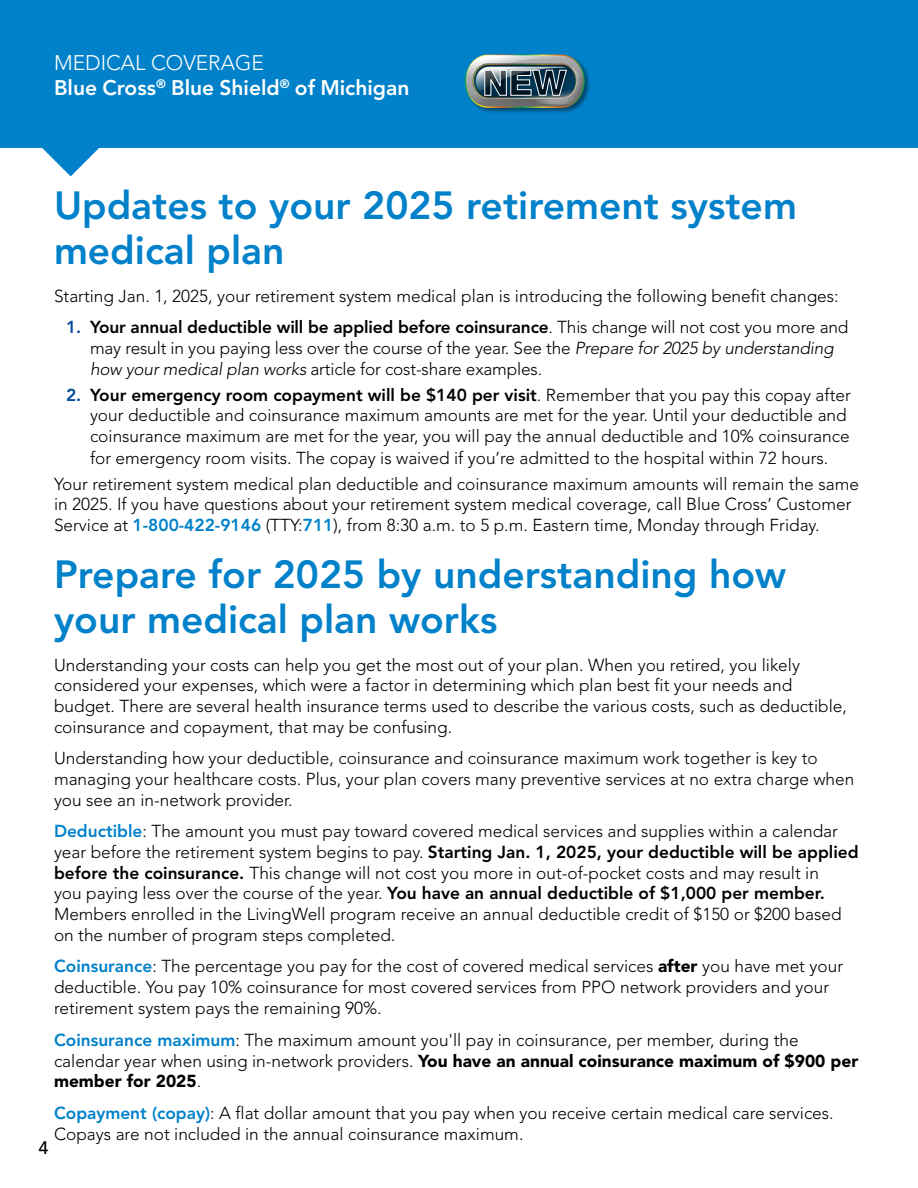
<style>
.page{position:relative;width:918px;height:1188px;background:#fff}
.page>*{position:absolute;margin:0;border:0;box-sizing:border-box;transform-origin:0 0}
.t1{font:800 39px/45px "Avenir LT Std";color:#0081c9}
.t2{font:800 21px/25.2px "Avenir LT Std";color:#fff}
.t3{font:500 18px "Avenir LT Std";color:#000}
.t4{font:300 17.25px/20.7px "Avenir LT Std";color:#000}
.s1{font-weight:300}
.s2{font-weight:800;color:#004a98}
.s3{font-weight:800}
.s4{font-style:italic}
.s5{font-weight:800;color:#0081c9}
.s6{font-weight:900}
</style>
<div class="page">
<svg style="left:42px;top:148px;width:57px;height:28px"></svg>
<div style="left:0;top:0;width:918px;height:148px;background:#0081c9"></div>
<div style="left:464px;top:54px;width:127px;height:60px;background:#000;opacity:.45"></div>
<img style="left:473px;top:108px;width:106px;height:5px">
<img style="left:464px;top:54px;width:121px;height:54px">
<p class="t2" style="left:54px;top:50px;width:357px"><span class="s1">MEDICAL COVERAGE<br></span>Blue Cross<sup>®</sup> Blue Shield<sup>®</sup> of Michigan</p>
<h1 class="t1" style="left:54px;top:183px;width:744px">Updates to your 2025 retirement system medical plan</h1>
<p class="t4" style="left:54px;top:285px;width:786px">Starting Jan. 1, 2025, your retirement system medical plan is introducing the following benefit changes:</p>
<p class="t4" style="left:90px;top:317px;width:760px;text-indent:-24px"><span class="s2">1.</span> <span class="s3">Your annual deductible will be applied before coinsurance</span>. This change will not cost you more and may result in you paying less over the course of the year. See the <span class="s4">Prepare for 2025 by understanding how your medical plan works</span> article for cost-share examples.</p>
<p class="t4" style="left:90px;top:384px;width:762px;text-indent:-24px"><span class="s2">2.</span> <span class="s3">Your emergency room copayment will be $140 per visit</span>. Remember that you pay this copay after your deductible and coinsurance maximum amounts are met for the year. Until your deductible and coinsurance maximum are met for the year, you will pay the annual deductible and 10% coinsurance for emergency room visits. The copay is waived if you’re admitted to the hospital within 72 hours.</p>
<p class="t4" style="left:54px;top:474px;width:806px">Your retirement system medical plan deductible and coinsurance maximum amounts will remain the same in 2025. If you have questions about your retirement system medical coverage, call Blue Cross’ Customer<br>Service at <span class="s5">1-800-422-9146</span> (TTY:<span class="s5">711</span>), from 8:30 a.m. to 5 p.m. Eastern time, Monday through Friday.</p>
<h1 class="t1" style="left:54px;top:552px;width:734px">Prepare for 2025 by understanding how your medical plan works</h1>
<p class="t4" style="left:54px;top:654px;width:794px">Understanding your costs can help you get the most out of your plan. When you retired, you likely considered your expenses, which were a factor in determining which plan best fit your needs and budget. There are several health insurance terms used to describe the various costs, such as deductible, coinsurance and copayment, that may be confusing.</p>
<p class="t4" style="left:54px;top:748px;width:802px">Understanding how your deductible, coinsurance and coinsurance maximum work together is key to managing your healthcare costs. Plus, your plan covers many preventive services at no extra charge when you see an in-network provider.</p>
<p class="t4" style="left:54px;top:821px;width:806px"><span class="s5">Deductible</span>: The amount you must pay toward covered medical services and supplies within a calendar year before the retirement system begins to pay. <span class="s3">Starting Jan. 1, 2025, your deductible will be applied before the coinsurance.</span> This change will not cost you more in out-of-pocket costs and may result in<br>you paying less over the course of the year. <span class="s3">You have an annual deductible of $1,000 per member.<br></span>Members enrolled in the LivingWell program receive an annual deductible credit of $150 or $200 based on the number of program steps completed.</p>
<p class="t4" style="left:54px;top:956px;width:791px;line-height:21.1px"><span class="s5">Coinsurance</span>: The percentage you pay for the cost of covered medical services <span class="s6">after</span> you have met your deductible. You pay 10% coinsurance for most covered services from PPO network providers and your retirement system pays the remaining 90%.</p>
<p class="t4" style="left:54px;top:1030px;width:806px"><span class="s5">Coinsurance maximum</span>: The maximum amount you'll pay in coinsurance, per member, during the calendar year when using in-network providers. <span class="s6">You have an annual coinsurance maximum of $900 per member for 2025</span>.</p>
<p class="t4" style="left:54px;top:1103px;width:781px"><span class="s5">Copayment (copay)</span>: A flat dollar amount that you pay when you receive certain medical care services.<br>Copays are not included in the annual coinsurance maximum.</p>
<p class="t3" style="left:39px;top:1138px;width:12px">4</p>
</div>
